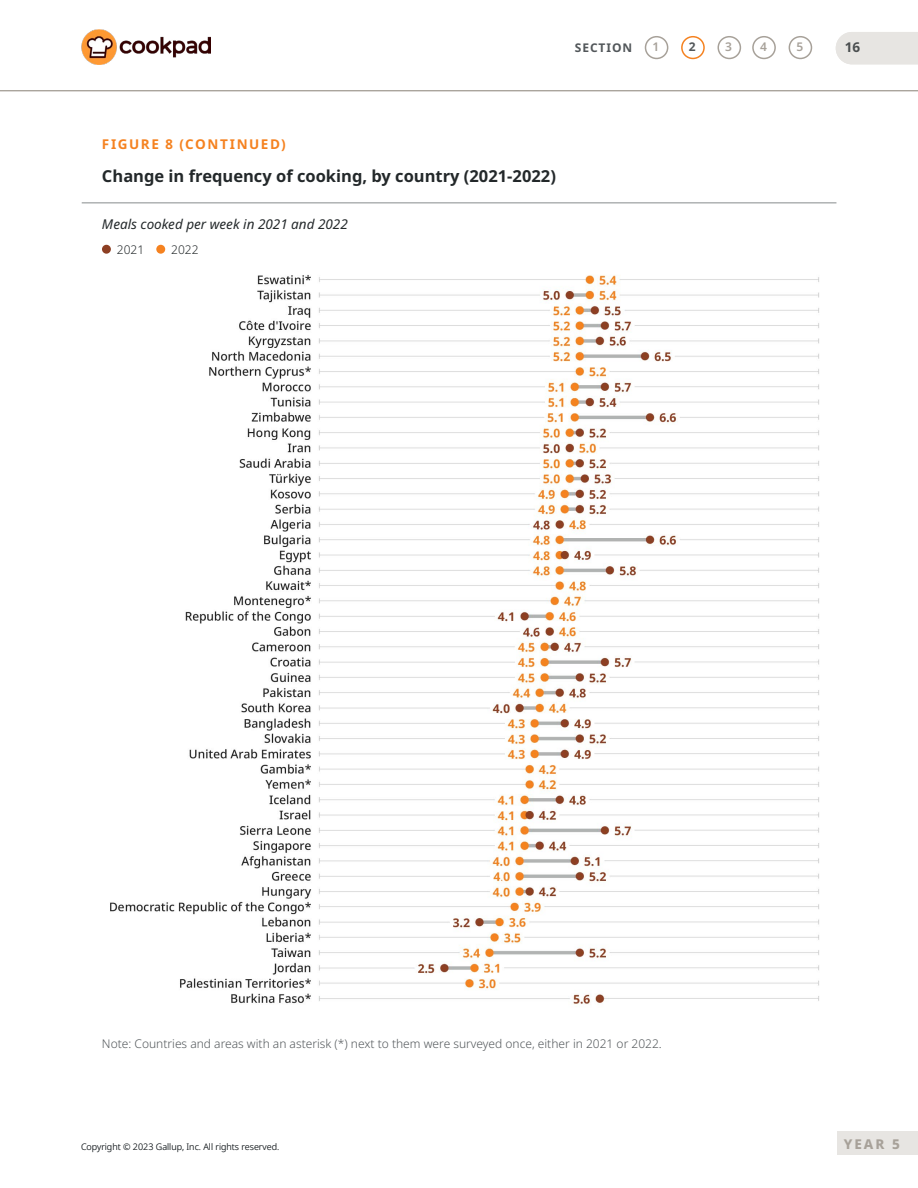
<style>
.page{position:relative;width:918px;height:1188px;background:#fff}
.page>*{position:absolute;margin:0;border:0;box-sizing:border-box;transform-origin:0 0}
.element_title{font:700 16.5px "Noto Sans";color:#23282a}
.subheading{font:italic 13.5px "Noto Sans";color:#23282a}
.element_label{font:700 13.5px "Noto Sans";letter-spacing:.115em;color:#f58220}
.t1{font:800 13.5px "Noto Sans";color:#a7a199}
.t2{font:700 13.5px "Noto Sans";color:#52575a}
.source{font:300 12px "Noto Sans";color:#52575a}
.t3{font:700 12px "Noto Sans";letter-spacing:.075em;color:#52575a}
.t4{font:300 12px "Noto Sans";color:#23282a}
.t5{font:600 12px "Noto Sans";color:#a7a199}
.t6{font:300 9px "Noto Sans";color:#52575a}
</style>
<div class="page">
<img style="left:81px;top:29px;width:129px;height:35px">
<hr style="left:0;top:90px;width:918px;height:1px;background:#a7a199">
<div style="left:836px;top:32px;width:82px;height:32px;background:#e7e5e2"></div>
<div style="left:837px;top:1132px;width:81px;height:23px;background:#e7e5e2"></div>
<div style="left:645px;top:36px;width:23px;height:23px;border:2px solid #a7a199;border-radius:50%"></div>
<div style="left:681px;top:36px;width:24px;height:23px;border:2px solid #f58220;border-radius:50%"></div>
<div style="left:718px;top:36px;width:23px;height:23px;border:2px solid #a7a199;border-radius:50%"></div>
<div style="left:752px;top:36px;width:24px;height:23px;border:2px solid #a7a199;border-radius:50%"></div>
<div style="left:789px;top:36px;width:23px;height:23px;border:2px solid #a7a199;border-radius:50%"></div>
<hr style="left:82px;top:203px;width:754px;height:1px;background:#878b8d">
<div style="left:102px;top:245px;width:9px;height:9px;background:#8d3f23;border-radius:50%"></div>
<div style="left:156px;top:245px;width:9px;height:9px;background:#f58220;border-radius:50%"></div>
<img style="left:110px;top:275px;width:709px;height:730px">
<p class="t3" style="left:575px;top:39px;width:59px">SECTION</p>
<p class="t5" style="left:653px;top:38px;width:8px">1</p>
<p class="t3" style="left:689px;top:38px;width:8px">2</p>
<p class="t5" style="left:725px;top:38px;width:8px">3</p>
<p class="t5" style="left:760px;top:38px;width:8px">4</p>
<p class="t5" style="left:796px;top:38px;width:8px">5</p>
<p class="element_label" style="left:102px;top:135px;width:185px">FIGURE 8 (CONTINUED)</p>
<p class="element_title" style="left:102px;top:165px;width:455px">Change in frequency of cooking, by country (2021-2022)</p>
<p class="subheading" style="left:102px;top:214px;width:247px">Meals cooked per week in 2021 and 2022</p>
<p class="t4" style="left:117px;top:241px;width:29px">2021</p>
<p class="t4" style="left:171px;top:241px;width:29px">2022</p>
<p class="t2" style="left:845px;top:38px;width:17px">16</p>
<p class="source" style="left:102px;top:1036px;width:561px">Note: Countries and areas with an asterisk (*) next to them were surveyed once, either in 2021 or 2022.</p>
<p class="t6" style="left:81px;top:1141px;width:200px">Copyright © 2023 Gallup, Inc. All rights reserved.</p>
<p class="t1" style="left:844px;top:1134px;width:58px">YEAR 5</p>
</div>
